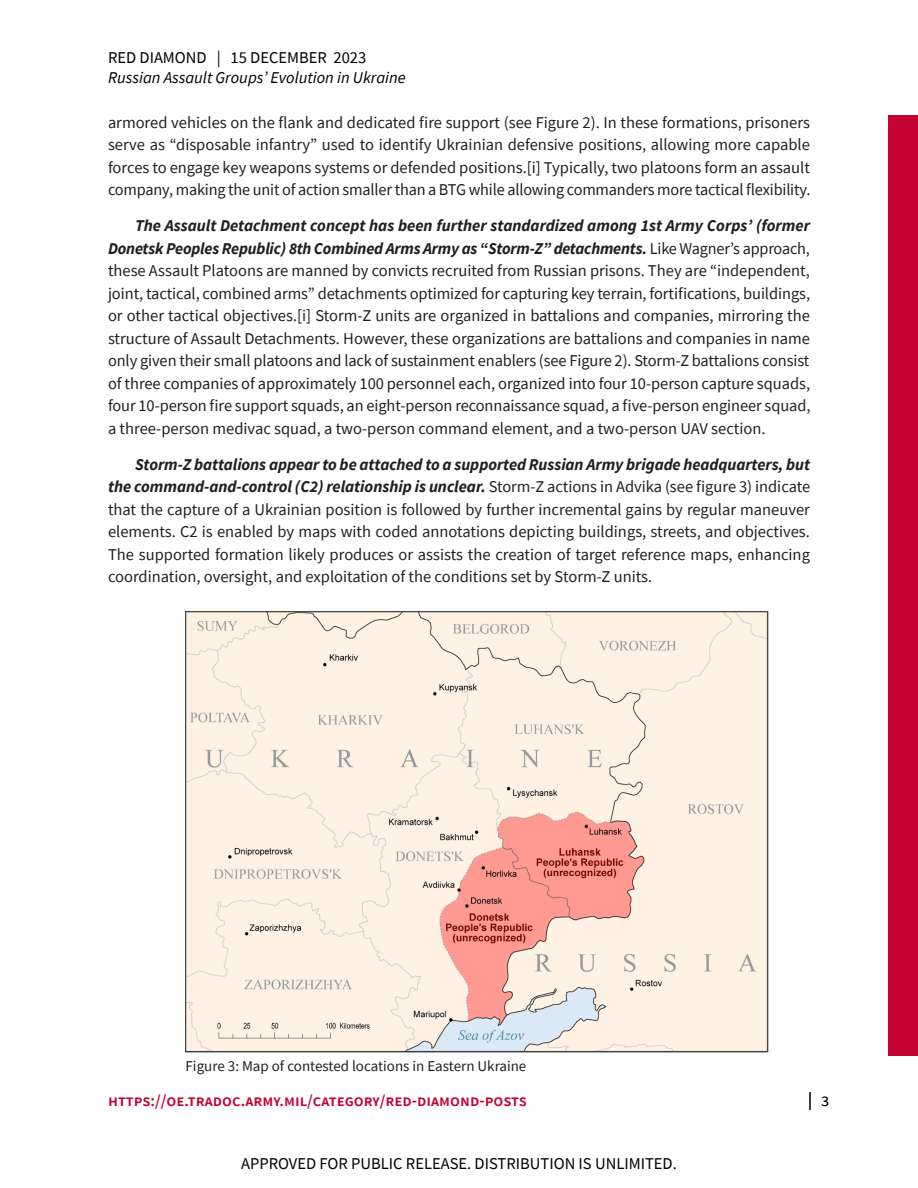
<style>
.page{position:relative;width:918px;height:1188px;background:#fff}
.page>*{position:absolute;margin:0;border:0;box-sizing:border-box;transform-origin:0 0}
.t1{font:18px "Source Sans Pro";color:#000}
.BLUF{font:16.5px/22.5px "Source Sans Pro";color:#231f20;text-align:justify}
.t2{font:16.5px "Source Sans Pro";color:#000}
.t3{font:600 16.5px "Source Sans Pro";color:#c40233}
.t4{font:italic 16.5px "Source Sans Pro";color:#000}
.Caption-Title{font:15px "Source Sans Pro";color:#231f20}
.s1{font-weight:700;font-style:italic}
</style>
<div class="page">
<div style="left:889px;top:116px;width:29px;height:940px;background:#c40233"></div>
<svg style="left:809px;top:1092px;width:2px;height:18px"></svg>
<img style="left:188px;top:614px;width:578px;height:436px">
<p class="t2" style="left:108px;top:47px;width:260px">RED DIAMOND | 15 DECEMBER 2023</p>
<p class="t4" style="left:108px;top:67px;width:299px">Russian Assault Groups’ Evolution in Ukraine</p>
<p class="BLUF" style="left:108px;top:111px;width:704px">armored vehicles on the flank and dedicated fire support (see Figure 2). In these formations, prisoners serve as “disposable infantry” used to identify Ukrainian defensive positions, allowing more capable forces to engage key weapons systems or defended positions.[i] Typically, two platoons form an assault company, making the unit of action smaller than a BTG while allowing commanders more tactical flexibility.</p>
<p class="BLUF" style="left:108px;top:215px;width:704px;text-indent:27px"><span class="s1">The Assault Detachment concept has been further standardized among 1st Army Corps’ (former Donetsk Peoples Republic) 8th Combined Arms Army as “Storm-Z” detachments.</span> Like Wagner’s approach, these Assault Platoons are manned by convicts recruited from Russian prisons. They are “independent, joint, tactical, combined arms” detachments optimized for capturing key terrain, fortifications, buildings, or other tactical objectives.[i] Storm-Z units are organized in battalions and companies, mirroring the structure of Assault Detachments. However, these organizations are battalions and companies in name only given their small platoons and lack of sustainment enablers (see Figure 2). Storm-Z battalions consist of three companies of approximately 100 personnel each, organized into four 10-person capture squads, four 10-person fire support squads, an eight-person reconnaissance squad, a five-person engineer squad, a three-person medivac squad, a two-person command element, and a two-person UAV section.</p>
<p class="BLUF" style="left:108px;top:453px;width:704px;text-indent:27px"><span class="s1">Storm-Z battalions appear to be attached to a supported Russian Army brigade headquarters, but the command-and-control (C2) relationship is unclear.</span> Storm-Z actions in Advika (see figure 3) indicate that the capture of a Ukrainian position is followed by further incremental gains by regular maneuver elements. C2 is enabled by maps with coded annotations depicting buildings, streets, and objectives.<br>The supported formation likely produces or assists the creation of target reference maps, enhancing coordination, oversight, and exploitation of the conditions set by Storm-Z units.</p>
<p class="Caption-Title" style="left:186px;top:1056px;width:342px">Figure 3: Map of contested locations in Eastern Ukraine</p>
<p class="t3" style="left:108px;top:1089px;width:420px">https://oe.tradoc.army.mil/category/red-diamond-posts</p>
<p class="t1" style="left:821px;top:1088px;width:10px">3</p>
<p class="t2" style="left:241px;top:1153px;width:437px">APPROVED FOR PUBLIC RELEASE. DISTRIBUTION IS UNLIMITED.</p>
</div>
